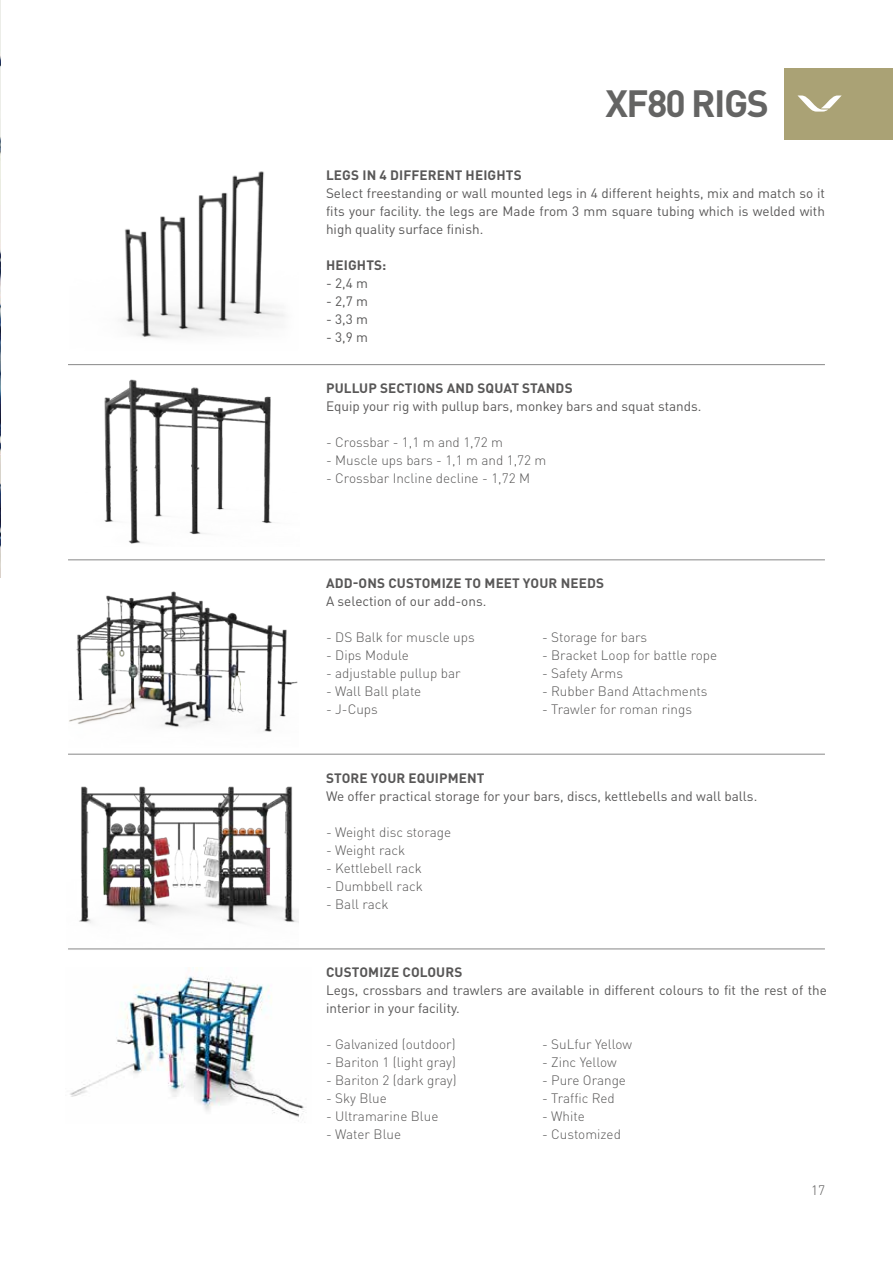
<style>
.page{position:relative;width:893px;height:1263px;background:#fff}
.page>*{position:absolute;margin:0;border:0;box-sizing:border-box;transform-origin:0 0}
.t1{font:700 37.5px "DIN Pro";letter-spacing:-.04em;color:#646463}
.t2{font:300 13.5px "DIN Pro";color:#585757}
.t3{font:13.5px/18px "DIN Pro";color:#585757;text-align:justify}
.t4{font:700 13.5px "DIN Pro";letter-spacing:.01em;color:#585757}
</style>
<div class="page">
<svg style="left:0;top:0;width:1px;height:578px"></svg>
<div style="left:784px;top:68px;width:109px;height:71px;background:#aaa275"></div>
<svg style="left:798px;top:96px;width:43px;height:16px"></svg>
<img style="left:122px;top:171px;width:163px;height:168px">
<img style="left:70px;top:976px;width:234px;height:145px">
<img style="left:104px;top:379px;width:169px;height:165px">
<img style="left:69px;top:591px;width:229px;height:141px">
<img style="left:68px;top:786px;width:231px;height:163px">
<hr style="left:68px;top:364px;width:757px;height:1px;background:#878787">
<hr style="left:68px;top:560px;width:757px;height:1px;background:#878787">
<hr style="left:68px;top:949px;width:757px;height:1px;background:#878787">
<hr style="left:68px;top:754px;width:757px;height:1px;background:#878787">
<h1 class="t1" style="left:605px;top:74px;width:165px">XF80 RIGS</h1>
<p class="t4" style="left:326px;top:165px;width:197px">LEGS IN 4 DIFFERENT HEIGHTS</p>
<p class="t3" style="left:326px;top:184px;width:500px">Select freestanding or wall mounted legs in 4 different heights, mix and match so it fits your facility. the legs are Made from 3 mm square tubing which is welded with high quality surface finish.</p>
<p class="t4" style="left:326px;top:255px;width:62px">HEIGHTS:</p>
<p class="t3" style="left:326px;top:274px;width:43px">- 2,4 m</p>
<p class="t3" style="left:326px;top:292px;width:43px">- 2,7 m</p>
<p class="t3" style="left:326px;top:310px;width:43px">- 3,3 m</p>
<p class="t3" style="left:326px;top:328px;width:43px">- 3,9 m</p>
<p class="t4" style="left:326px;top:378px;width:248px">PULLUP SECTIONS AND SQUAT STANDS</p>
<p class="t3" style="left:326px;top:396px;width:377px">Equip your rig with pullup bars, monkey bars and squat stands.</p>
<p class="t2" style="left:326px;top:432px;width:178px">- Crossbar - 1,1 m and 1,72 m</p>
<p class="t2" style="left:326px;top:450px;width:222px">- Muscle ups bars - 1,1 m and 1,72 m</p>
<p class="t2" style="left:326px;top:468px;width:206px">- Crossbar Incline decline - 1,72 M</p>
<p class="t4" style="left:326px;top:572px;width:279px">ADD-ONS CUSTOMIZE TO MEET YOUR NEEDS</p>
<p class="t3" style="left:326px;top:591px;width:162px">A selection of our add-ons.</p>
<p class="t2" style="left:326px;top:627px;width:150px">- DS Balk for muscle ups</p>
<p class="t2" style="left:542px;top:627px;width:107px">- Storage for bars</p>
<p class="t2" style="left:326px;top:645px;width:84px">- Dips Module</p>
<p class="t2" style="left:542px;top:645px;width:177px">- Bracket Loop for battle rope</p>
<p class="t2" style="left:326px;top:663px;width:136px">- adjustable pullup bar</p>
<p class="t2" style="left:542px;top:663px;width:82px">- Safety Arms</p>
<p class="t2" style="left:326px;top:681px;width:97px">- Wall Ball plate</p>
<p class="t2" style="left:542px;top:681px;width:167px">- Rubber Band Attachments</p>
<p class="t2" style="left:326px;top:699px;width:53px">- J-Cups</p>
<p class="t2" style="left:542px;top:699px;width:152px">- Trawler for roman rings</p>
<p class="t4" style="left:326px;top:767px;width:160px">STORE YOUR EQUIPMENT</p>
<p class="t3" style="left:326px;top:786px;width:433px">We offer practical storage for your bars, discs, kettlebells and wall balls.</p>
<p class="t2" style="left:326px;top:821px;width:127px">- Weight disc storage</p>
<p class="t2" style="left:326px;top:839px;width:81px">- Weight rack</p>
<p class="t2" style="left:326px;top:857px;width:98px">- Kettlebell rack</p>
<p class="t2" style="left:326px;top:875px;width:98px">- Dumbbell rack</p>
<p class="t2" style="left:326px;top:893px;width:64px">- Ball rack</p>
<p class="t4" style="left:326px;top:962px;width:138px">CUSTOMIZE COLOURS</p>
<p class="t3" style="left:326px;top:981px;width:502px">Legs, crossbars and trawlers are available in different colours to fit the rest of the interior in your facility.</p>
<p class="t2" style="left:326px;top:1034px;width:131px">- Galvanized (outdoor)</p>
<p class="t2" style="left:542px;top:1034px;width:92px">- SuLfur Yellow</p>
<p class="t2" style="left:326px;top:1052px;width:131px">- Bariton 1 (light gray)</p>
<p class="t2" style="left:542px;top:1052px;width:76px">- Zinc Yellow</p>
<p class="t2" style="left:326px;top:1070px;width:132px">- Bariton 2 (dark gray)</p>
<p class="t2" style="left:542px;top:1070px;width:85px">- Pure Orange</p>
<p class="t2" style="left:326px;top:1088px;width:62px">- Sky Blue</p>
<p class="t2" style="left:542px;top:1088px;width:74px">- Traffic Red</p>
<p class="t2" style="left:326px;top:1106px;width:114px">- Ultramarine Blue</p>
<p class="t2" style="left:542px;top:1106px;width:44px">- White</p>
<p class="t2" style="left:326px;top:1124px;width:77px">- Water Blue</p>
<p class="t2" style="left:542px;top:1124px;width:80px">- Customized</p>
<p class="t2" style="left:811px;top:1179px;width:15px">17</p>
</div>
